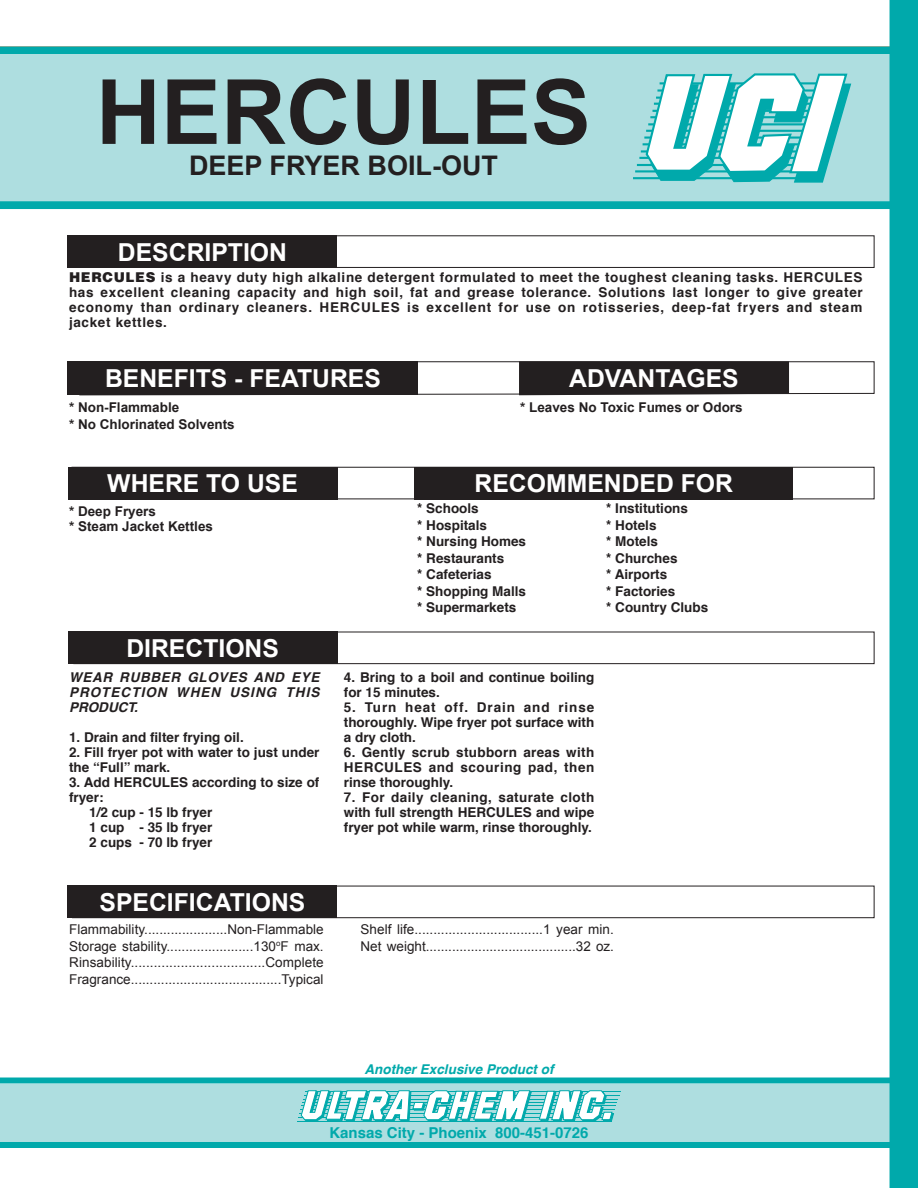
<style>
.page{position:relative;width:918px;height:1188px;background:#fff}
.page>*{position:absolute;margin:0;border:0;box-sizing:border-box;transform-origin:0 0}
.t1{font:700 90px "Arial";color:#231f20}
.t2{font:700 27px "Arial";color:#231f20}
.t3{font:700 24.75px "Arial";color:#fff}
.t4{font:700 15px "Helvetica";color:#00a9ab}
.t5{font:700 13.5px/15px "Helvetica";color:#231f20;text-align:justify}
.t6{font:13.5px/16.5px "Arial";color:#231f20;text-align:justify}
.t7{font:700 13.5px/16.5px "Arial";color:#231f20}
.t8{font:italic 700 13.5px/15px "Helvetica";letter-spacing:.045em;color:#231f20;text-align:justify}
.t9{font:italic 700 13.5px "Helvetica";color:#00a9ab}
.s1{font-weight:900}
</style>
<div class="page">
<div style="left:0;top:1084px;width:908px;height:63px;background:#aedee0"></div>
<div style="left:0;top:54px;width:890px;height:148px;background:#aedee0"></div>
<div style="left:0;top:1078px;width:908px;height:6px;background:#00a9ab"></div>
<div style="left:0;top:1142px;width:908px;height:6px;background:#00a9ab"></div>
<hr style="left:643px;top:143px;width:170px;height:2px;background:#00a9ab">
<hr style="left:641px;top:150px;width:169px;height:3px;background:#00a9ab">
<hr style="left:639px;top:157px;width:178px;height:2px;background:#00a9ab">
<hr style="left:637px;top:164px;width:174px;height:2px;background:#00a9ab">
<hr style="left:635px;top:170px;width:177px;height:2px;background:#00a9ab">
<hr style="left:633px;top:177px;width:171px;height:2px;background:#00a9ab">
<svg style="left:644px;top:72px;width:208px;height:112px"></svg>
<div style="left:0;top:202px;width:907px;height:7px;background:#00a9ab"></div>
<div style="left:890px;top:0;width:28px;height:1188px;background:#00a9ab"></div>
<div style="left:0;top:46px;width:907px;height:8px;background:#00a9ab"></div>
<div style="left:70px;top:235px;width:804px;height:33px;border:1px solid #231f20"></div>
<div style="left:72px;top:886px;width:802px;height:32px;border:1px solid #231f20"></div>
<div style="left:68px;top:235px;width:270px;height:33px;background:#231f20"></div>
<div style="left:68px;top:361px;width:350px;height:34px;background:#231f20"></div>
<svg style="left:79px;top:361px;width:796px;height:35px"></svg>
<div style="left:68px;top:886px;width:270px;height:32px;background:#231f20"></div>
<div style="left:72px;top:467px;width:802px;height:32px;border:1px solid #231f20"></div>
<div style="left:68px;top:467px;width:270px;height:32px;background:#231f20"></div>
<div style="left:415px;top:467px;width:378px;height:32px;background:#231f20"></div>
<div style="left:73px;top:632px;width:801px;height:32px;border:1px solid #231f20"></div>
<div style="left:68px;top:632px;width:270px;height:32px;background:#231f20"></div>
<hr style="left:306px;top:1091px;width:315px;height:1px;background:#00a9ab">
<hr style="left:305px;top:1095px;width:315px;height:1px;background:#00a9ab">
<hr style="left:303px;top:1099px;width:315px;height:1px;background:#00a9ab">
<hr style="left:302px;top:1102px;width:315px;height:1px;background:#00a9ab">
<hr style="left:302px;top:1105px;width:314px;height:1px;background:#00a9ab">
<hr style="left:301px;top:1109px;width:314px;height:1px;background:#00a9ab">
<hr style="left:299px;top:1113px;width:315px;height:1px;background:#00a9ab">
<hr style="left:298px;top:1117px;width:315px;height:1px;background:#00a9ab">
<hr style="left:297px;top:1121px;width:314px;height:1px;background:#00a9ab">
<svg style="left:300px;top:1090px;width:232px;height:31px"></svg>
<svg style="left:538px;top:1090px;width:76px;height:32px"></svg>
<h1 class="t1" style="left:96px;top:52px;width:497px">HERCULES</h1>
<h2 class="t2" style="left:189px;top:148px;width:311px">DEEP FRYER BOIL-OUT</h2>
<h3 class="t3" style="left:118px;top:235px;width:171px">DESCRIPTION</h3>
<p class="t5" style="left:69px;top:270px;width:795px"><span class="s1">HERCULES</span> is a heavy duty high alkaline detergent formulated to meet the toughest cleaning tasks. HERCULES has excellent cleaning capacity and high soil, fat and grease tolerance. Solutions last longer to give greater economy than ordinary cleaners. HERCULES is excellent for use on rotisseries, deep-fat fryers and steam jacket kettles.</p>
<h3 class="t3" style="left:105px;top:362px;width:277px">BENEFITS - FEATURES</h3>
<h3 class="t3" style="left:569px;top:362px;width:171px">ADVANTAGES</h3>
<p class="t7" style="left:69px;top:400px;width:167px">* Non-Flammable<br>* No Chlorinated Solvents</p>
<p class="t7" style="left:520px;top:400px;width:224px">* Leaves No Toxic Fumes or Odors</p>
<h3 class="t3" style="left:107px;top:467px;width:192px">WHERE TO USE</h3>
<h3 class="t3" style="left:475px;top:467px;width:260px">RECOMMENDED FOR</h3>
<p class="t7" style="left:69px;top:504px;width:146px;line-height:15px">* Deep Fryers<br>* Steam Jacket Kettles</p>
<h3 class="t3" style="left:126px;top:632px;width:154px">DIRECTIONS</h3>
<p class="t8" style="left:69px;top:669px;width:252px">WEAR RUBBER GLOVES AND EYE PROTECTION WHEN USING THIS PRODUCT.</p>
<p class="t5" style="left:69px;top:729px;width:176px">1. Drain and filter frying oil.</p>
<p class="t5" style="left:69px;top:744px;width:252px">2. Fill fryer pot with water to just under the “Full” mark.</p>
<p class="t5" style="left:69px;top:774px;width:252px">3. Add HERCULES according to size of</p>
<p class="t5" style="left:69px;top:789px;width:36px">fryer:</p>
<p class="t5" style="left:89px;top:804px;width:125px">1/2 cup - 15 lb fryer</p>
<p class="t5" style="left:89px;top:819px;width:125px">1 cup - 35 lb fryer</p>
<p class="t5" style="left:89px;top:834px;width:125px">2 cups - 70 lb fryer</p>
<h3 class="t3" style="left:100px;top:886px;width:207px">SPECIFICATIONS</h3>
<p class="t5" style="left:417px;top:501px;width:63px">* Schools</p>
<p class="t5" style="left:606px;top:501px;width:83px">* Institutions</p>
<p class="t5" style="left:417px;top:518px;width:71px">* Hospitals</p>
<p class="t5" style="left:606px;top:518px;width:52px">* Hotels</p>
<p class="t5" style="left:417px;top:534px;width:110px">* Nursing Homes</p>
<p class="t5" style="left:606px;top:534px;width:53px">* Motels</p>
<p class="t5" style="left:417px;top:551px;width:89px">* Restaurants</p>
<p class="t5" style="left:606px;top:551px;width:73px">* Churches</p>
<p class="t5" style="left:417px;top:567px;width:76px">* Cafeterias</p>
<p class="t5" style="left:606px;top:567px;width:63px">* Airports</p>
<p class="t5" style="left:417px;top:584px;width:110px">* Shopping Malls</p>
<p class="t5" style="left:606px;top:584px;width:71px">* Factories</p>
<p class="t5" style="left:417px;top:600px;width:101px">* Supermarkets</p>
<p class="t5" style="left:606px;top:600px;width:104px">* Country Clubs</p>
<p class="t5" style="left:344px;top:670px;width:252px">4. Bring to a boil and continue boiling for 15 minutes.</p>
<p class="t5" style="left:344px;top:700px;width:252px">5. Turn heat off. Drain and rinse thoroughly. Wipe fryer pot surface with a dry cloth.</p>
<p class="t5" style="left:344px;top:745px;width:252px">6. Gently scrub stubborn areas with HERCULES and scouring pad, then rinse thoroughly.</p>
<p class="t5" style="left:344px;top:790px;width:252px">7. For daily cleaning, saturate cloth with full strength HERCULES and wipe fryer pot while warm, rinse thoroughly.</p>
<p class="t6" style="left:69px;top:921px;width:256px">Flammability......................Non-Flammable Storage stability.......................130<sup>o</sup>F max.<br>Rinsability...................................Complete Fragrance........................................Typical</p>
<p class="t6" style="left:361px;top:921px;width:255px">Shelf life..................................1 year min.<br>Net weight........................................32 oz.</p>
<p class="t9" style="left:364px;top:1058px;width:191px">Another Exclusive Product of</p>
<p class="t4" style="left:329px;top:1121px;width:261px">Kansas City - Phoenix 800-451-0726</p>
</div>
